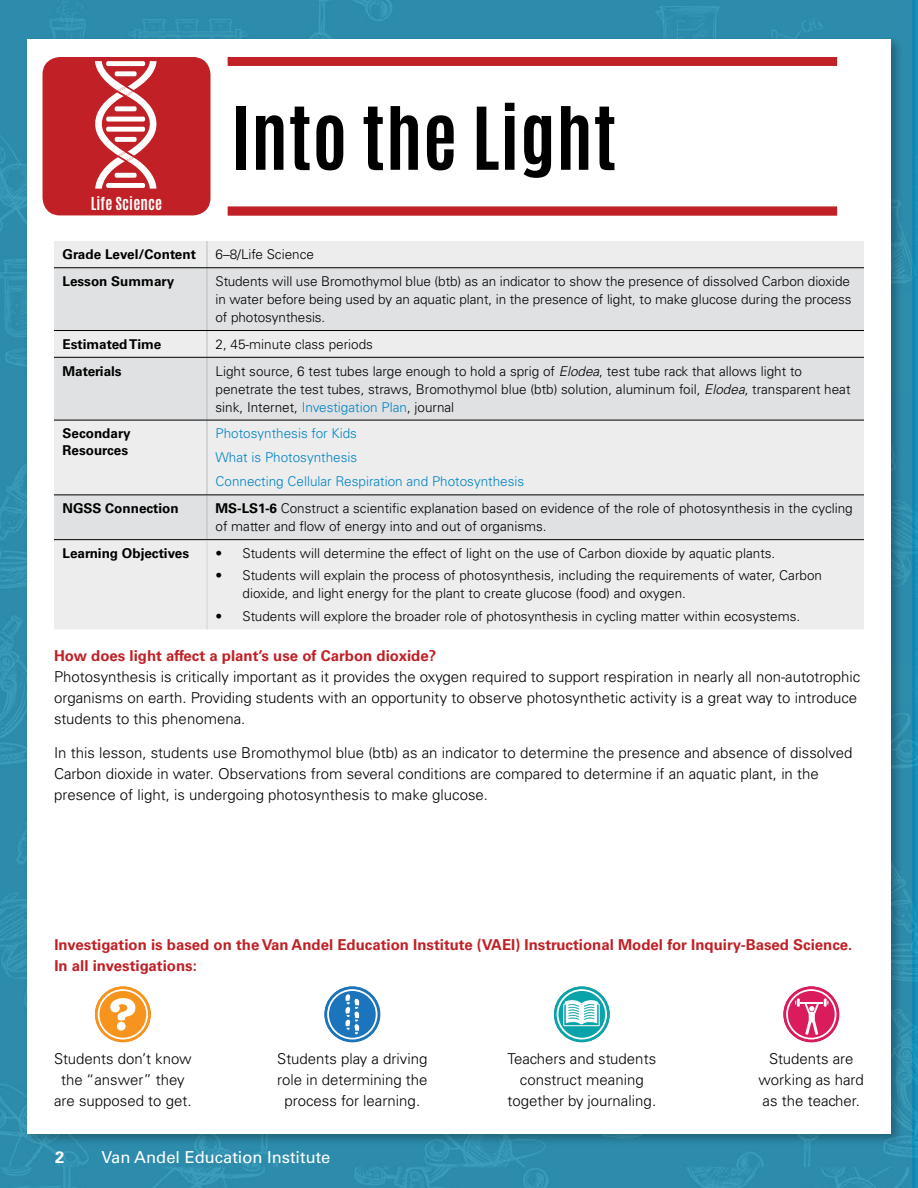
<style>
.page{position:relative;width:918px;height:1188px;background:#fff}
.page>*{position:absolute;margin:0;border:0;box-sizing:border-box;transform-origin:0 0}
.t1{font:700 73.5px "Antonio";letter-spacing:.01em;color:#000}
.t2{font:16.5px "Univers LT Std";color:#fff}
.t3{font:700 16.5px "Univers LT Std";color:#fff}
.t4{font:300 15px/21px "Univers LT Std";color:#000;text-align:center}
.t5{font:700 15px/21px "Univers LT Std";color:#c02026}
.t6{font:700 15px "Antonio";letter-spacing:.01em;color:#fff}
.t7{font:300 13.5px/18px "Univers LT Std";color:#000}
.t8{font:700 13.5px/16.5px "Univers LT Std";color:#000}
.t9{font:300 13.5px/24px "Univers LT Std";color:#0084c2}
.s1{font-style:italic}
.s2{color:#0084c2}
.s3{font-weight:700}
</style>
<div class="page">
<img style="left:0;top:0;width:912px;height:1188px">
<div style="left:23px;top:35px;width:881px;height:1111px;background:#000;opacity:.3"></div>
<div style="left:27px;top:39px;width:864px;height:1095px;background:#fff"></div>
<svg style="left:912px;top:0;width:3px;height:1188px;background:#1187b2"></svg>
<img style="left:915px;top:0;width:3px;height:1188px">
<div style="left:44px;top:58px;width:165px;height:156px;background:#c02026;border-radius:16px"></div>
<div style="left:43px;top:57px;width:167px;height:158px;border:3px solid #c02026;border-radius:16px"></div>
<svg style="left:95px;top:61px;width:62px;height:128px"></svg>
<svg style="left:324px;top:986px;width:56px;height:56px"></svg>
<svg style="left:327px;top:989px;width:51px;height:50px"></svg>
<svg style="left:554px;top:986px;width:56px;height:56px"></svg>
<svg style="left:557px;top:989px;width:50px;height:50px"></svg>
<svg style="left:783px;top:986px;width:56px;height:56px"></svg>
<svg style="left:786px;top:989px;width:50px;height:50px"></svg>
<svg style="left:95px;top:986px;width:56px;height:56px"></svg>
<svg style="left:98px;top:989px;width:50px;height:50px"></svg>
<div style="left:228px;top:57px;width:609px;height:9px;background:#c02026"></div>
<div style="left:228px;top:207px;width:609px;height:8px;background:#c02026"></div>
<div style="left:54px;top:241px;width:810px;height:388px;background:#ededee"></div>
<svg style="left:54px;top:268px;width:810px;height:271px;background:#e3e4e5"></svg>
<svg style="left:207px;top:241px;width:1px;height:26px"></svg>
<hr style="left:207px;top:268px;width:1px;height:62px;background:#b8bec2">
<svg style="left:207px;top:331px;width:1px;height:26px"></svg>
<hr style="left:207px;top:358px;width:1px;height:62px;background:#b8bec2">
<hr style="left:207px;top:420px;width:1px;height:74px;background:#b8bec2">
<hr style="left:207px;top:495px;width:1px;height:44px;background:#b8bec2">
<hr style="left:54px;top:267px;width:153px;height:1px;background:#000">
<hr style="left:207px;top:267px;width:657px;height:1px;background:#000">
<hr style="left:54px;top:330px;width:153px;height:1px;background:#000">
<hr style="left:207px;top:330px;width:657px;height:1px;background:#000">
<hr style="left:54px;top:357px;width:153px;height:1px;background:#000">
<hr style="left:207px;top:357px;width:657px;height:1px;background:#000">
<hr style="left:54px;top:420px;width:153px;height:1px;background:#000">
<hr style="left:207px;top:420px;width:657px;height:1px;background:#000">
<hr style="left:54px;top:494px;width:153px;height:1px;background:#000">
<hr style="left:207px;top:494px;width:657px;height:1px;background:#000">
<hr style="left:54px;top:539px;width:153px;height:1px;background:#000">
<hr style="left:207px;top:539px;width:657px;height:1px;background:#000">
<hr style="left:207px;top:540px;width:1px;height:89px;background:#d1d3d4">
<p class="t6" style="left:91px;top:192px;width:73px">Life Science</p>
<h1 class="t1" style="left:231px;top:83px;width:387px">Into the Light</h1>
<p class="t8" style="left:63px;top:246px;width:135px">Grade Level/Content</p>
<p class="t7" style="left:215px;top:245px;width:100px">6–8/Life Science</p>
<p class="t8" style="left:63px;top:273px;width:113px">Lesson Summary</p>
<p class="t7" style="left:215px;top:272px;width:638px">Students will use Bromothymol blue (btb) as an indicator to show the presence of dissolved Carbon dioxide in water before being used by an aquatic plant, in the presence of light, to make glucose during the process of photosynthesis.</p>
<p class="t8" style="left:63px;top:336px;width:100px">Estimated Time</p>
<p class="t7" style="left:215px;top:335px;width:159px">2, 45-minute class periods</p>
<p class="t8" style="left:63px;top:363px;width:61px">Materials</p>
<p class="t7" style="left:215px;top:362px;width:637px">Light source, 6 test tubes large enough to hold a sprig of <span class="s1">Elodea</span>, test tube rack that allows light to penetrate the test tubes, straws, Bromothymol blue (btb) solution, aluminum foil, <span class="s1">Elodea</span>, transparent heat sink, Internet, <span class="s2">Investigation Plan</span>, journal</p>
<p class="t8" style="left:63px;top:425px;width:70px">Secondary<br>Resources</p>
<p class="t9" style="left:215px;top:422px;width:310px">Photosynthesis for Kids<br>What is Photosynthesis<br>Connecting Cellular Respiration and Photosynthesis</p>
<p class="t8" style="left:63px;top:500px;width:118px">NGSS Connection</p>
<p class="t7" style="left:215px;top:499px;width:639px"><span class="s3">MS-LS1-6</span> Construct a scientific explanation based on evidence of the role of photosynthesis in the cycling of matter and flow of energy into and out of organisms.</p>
<p class="t8" style="left:63px;top:545px;width:128px">Learning Objectives</p>
<p class="t7" style="left:215px;top:544px;width:561px">• Students will determine the effect of light on the use of Carbon dioxide by aquatic plants.</p>
<p class="t7" style="left:242px;top:567px;width:581px;text-indent:-27px">• Students will explain the process of photosynthesis, including the requirements of water, Carbon dioxide, and light energy for the plant to create glucose (food) and oxygen.</p>
<p class="t7" style="left:215px;top:607px;width:586px">• Students will explore the broader role of photosynthesis in cycling matter within ecosystems.</p>
<p class="t5" style="left:54px;top:646px;width:384px">How does light affect a plant’s use of Carbon dioxide?</p>
<p class="t4" style="left:54px;top:667px;width:808px;text-align:left">Photosynthesis is critically important as it provides the oxygen required to support respiration in nearly all non-autotrophic organisms on earth. Providing students with an opportunity to observe photosynthetic activity is a great way to introduce students to this phenomena.</p>
<p class="t4" style="left:54px;top:742px;width:800px;text-align:left">In this lesson, students use Bromothymol blue (btb) as an indicator to determine the presence and absence of dissolved<br>Carbon dioxide in water. Observations from several conditions are compared to determine if an aquatic plant, in the presence of light, is undergoing photosynthesis to make glucose.</p>
<p class="t5" style="left:54px;top:935px;width:800px">Investigation is based on the Van Andel Education Institute (VAEI) Instructional Model for Inquiry-Based Science.<br>In all investigations:</p>
<p class="t4" style="left:54px;top:1049px;width:139px">Students don’t know the “answer” they are supposed to get.</p>
<p class="t4" style="left:277px;top:1049px;width:152px">Students play a driving role in determining the process for learning.</p>
<p class="t4" style="left:508px;top:1049px;width:150px">Teachers and students construct meaning together by journaling.</p>
<p class="t4" style="left:759px;top:1049px;width:107px">Students are working as hard as the teacher.</p>
<p class="t3" style="left:55px;top:1148px;width:11px">2</p>
<p class="t2" style="left:102px;top:1148px;width:230px">Van Andel Education Institute</p>
</div>
